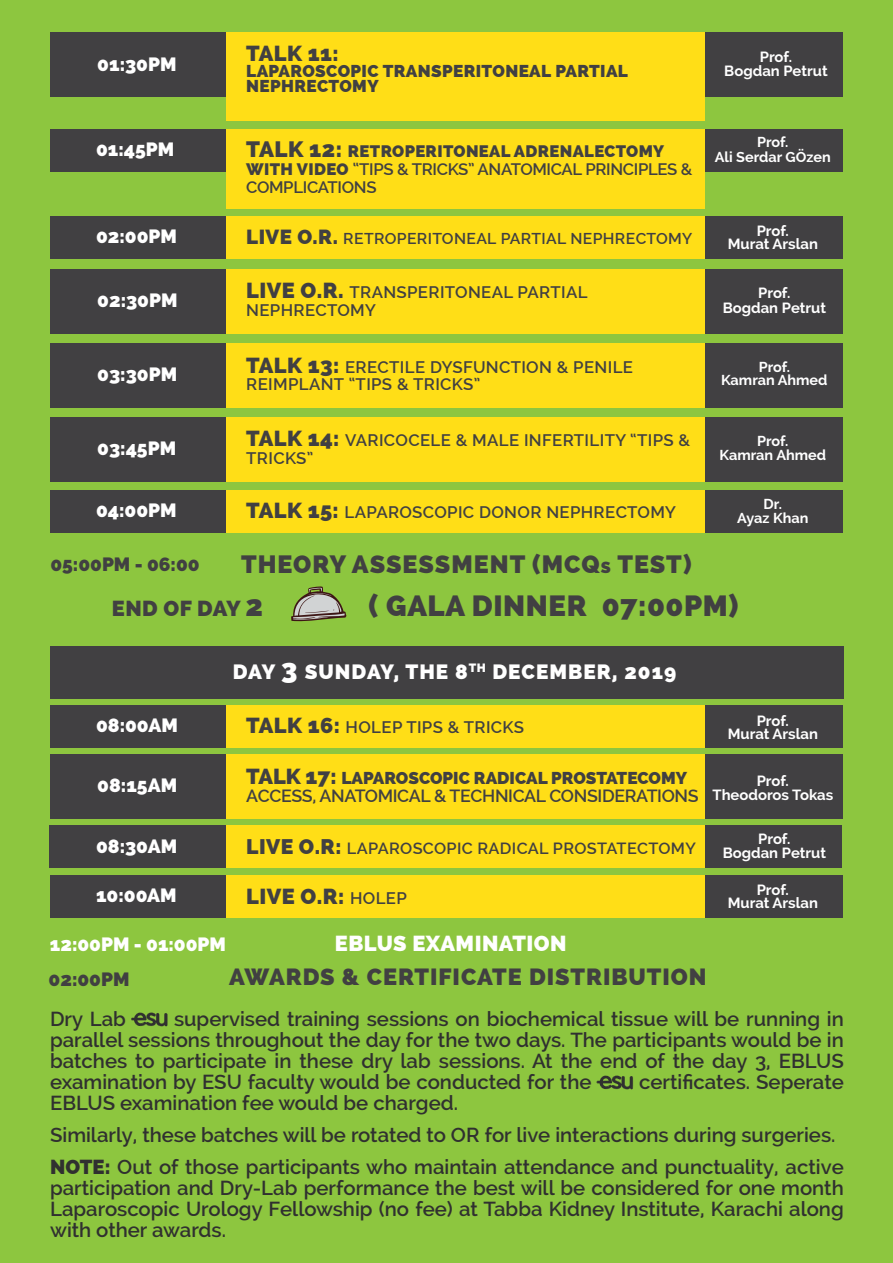
<style>
.page{position:relative;width:893px;height:1263px;background:#8dc63f}
.page>*{position:absolute;margin:0;border:0;box-sizing:border-box;transform-origin:0 0}
.t1{font:800 29.25px "Raleway";letter-spacing:.02em;color:#414042}
.t2{font:800 25.05px "Raleway";letter-spacing:.04em;color:#414042}
.t3{font:800 23.4px "Raleway";letter-spacing:.04em;color:#414042}
.t4{font:800 21.75px "Raleway";letter-spacing:.02em;color:#414042}
.t5{font:800 21.75px "Raleway";letter-spacing:.02em;color:#fff}
.t6{font:800 20.7px "Raleway";letter-spacing:.05em;color:#fff}
.t7{font:600 20.25px/21.1px "Raleway";color:#303030;text-align:justify}
.t8{font:800 19.2px "Raleway";color:#fff}
.t9{font:800 19.2px "Raleway";color:#414042}
.t10{font:600 17.7px "Raleway";letter-spacing:-.02em;color:#414042}
.t11{font:800 17.25px/15.8px "Raleway";letter-spacing:.01em;color:#414042}
.t12{font:600 16.8px/17.4px "Raleway";letter-spacing:.02em;color:#414042}
.t13{font:600 16.65px/17.9px "Raleway";letter-spacing:-.02em;color:#414042}
.t14{font:600 16.2px "Raleway";letter-spacing:.02em;color:#414042}
.t15{font:600 15.75px "Raleway";letter-spacing:.02em;color:#414042}
.t16{font:700 14.85px/13.5px "Raleway";color:#fff;text-align:center}
.t17{font:700 14.4px/13.5px "Raleway";color:#fff;text-align:center}
.s1{font-weight:800;font-size:22.35px}
.s2{font-weight:800}
.s3{font-weight:800;font-size:20.4px}
.s4{font-weight:800;font-size:21.75px}
.s5{font-size:16.2px}
.s6{font-size:29.25px}
.s7{font-size:28.2px}
.s8{font-size:21.75px}
.s9{font-weight:800;font-size:21.15px}
.s10{font-weight:600;font-size:16.8px}
</style>
<div class="page">
<svg style="left:291px;top:586px;width:55px;height:36px"></svg>
<div style="left:50px;top:33px;width:792px;height:64px;background:#414042"></div>
<div style="left:226px;top:33px;width:479px;height:88px;background:#ffde17"></div>
<div style="left:50px;top:269px;width:792px;height:64px;background:#414042"></div>
<div style="left:226px;top:269px;width:479px;height:64px;background:#ffde17"></div>
<div style="left:50px;top:417px;width:792px;height:64px;background:#414042"></div>
<div style="left:226px;top:417px;width:479px;height:64px;background:#ffde17"></div>
<div style="left:50px;top:343px;width:792px;height:64px;background:#414042"></div>
<div style="left:226px;top:343px;width:479px;height:65px;background:#ffde17"></div>
<div style="left:50px;top:129px;width:792px;height:42px;background:#414042"></div>
<div style="left:226px;top:129px;width:479px;height:79px;background:#ffde17"></div>
<div style="left:50px;top:216px;width:792px;height:42px;background:#414042"></div>
<div style="left:226px;top:216px;width:479px;height:42px;background:#ffde17"></div>
<div style="left:50px;top:490px;width:792px;height:42px;background:#414042"></div>
<div style="left:226px;top:490px;width:479px;height:42px;background:#ffde17"></div>
<div style="left:50px;top:705px;width:792px;height:42px;background:#414042"></div>
<div style="left:226px;top:705px;width:479px;height:42px;background:#ffde17"></div>
<div style="left:50px;top:875px;width:792px;height:43px;background:#414042"></div>
<div style="left:226px;top:875px;width:479px;height:43px;background:#ffde17"></div>
<div style="left:50px;top:646px;width:794px;height:53px;background:#414042"></div>
<div style="left:50px;top:754px;width:792px;height:64px;background:#414042"></div>
<div style="left:226px;top:754px;width:479px;height:64px;background:#ffde17"></div>
<div style="left:50px;top:826px;width:792px;height:42px;background:#414042"></div>
<div style="left:226px;top:826px;width:479px;height:42px;background:#ffde17"></div>
<svg style="left:131px;top:1012px;width:37px;height:15px"></svg>
<svg style="left:596px;top:1075px;width:37px;height:15px"></svg>
<p class="t8" style="left:97px;top:53px;width:81px">01:30PM</p>
<p class="t8" style="left:96px;top:138px;width:80px">01:45PM</p>
<p class="t4" style="left:246px;top:41px;width:94px">TALK 11:</p>
<p class="t11" style="left:246px;top:63px;width:383px">LAPAROSCOPIC TRANSPERITONEAL PARTIAL<br>NEPHRECTOMY</p>
<p class="t13" style="left:246px;top:143px;width:448px"><span class="s1">TALK 12:</span> <span class="s2">RETROPERITONEAL ADRENALECTOMY<br>WITH VIDEO</span> “TIPS &amp; TRICKS” ANATOMICAL PRINCIPLES &amp;<br>COMPLICATIONS</p>
<p class="t8" style="left:96px;top:225px;width:82px">02:00PM</p>
<p class="t15" style="left:246px;top:229px;width:448px"><span class="s3">LIVE O.R.</span> RETROPERITONEAL PARTIAL NEPHRECTOMY</p>
<p class="t8" style="left:97px;top:289px;width:82px">02:30PM</p>
<p class="t8" style="left:97px;top:363px;width:81px">03:30PM</p>
<p class="t8" style="left:97px;top:437px;width:80px">03:45PM</p>
<p class="t12" style="left:246px;top:284px;width:343px"><span class="s4">LIVE O.R.</span> TRANSPERITONEAL PARTIAL<br>NEPHRECTOMY</p>
<p class="t12" style="left:246px;top:358px;width:388px"><span class="s4">TALK 13:</span> ERECTILE DYSFUNCTION &amp; PENILE<br>REIMPLANT “TIPS &amp; TRICKS”</p>
<p class="t12" style="left:246px;top:432px;width:446px"><span class="s4">TALK 14:</span> VARICOCELE &amp; MALE INFERTILITY “TIPS &amp;<br>TRICKS”</p>
<p class="t8" style="left:96px;top:499px;width:82px">04:00PM</p>
<p class="t12" style="left:246px;top:504px;width:431px"><span class="s4">TALK 15:</span> LAPAROSCOPIC DONOR NEPHRECTOMY</p>
<p class="t9" style="left:50px;top:553px;width:151px">05:00PM - 06:00</p>
<p class="t2" style="left:241px;top:549px;width:452px">THEORY ASSESSMENT (MCQ<span class="s5">S</span> TEST)</p>
<p class="t16" style="left:724px;top:49px;width:105px;line-height:14.7px">Prof.<br>Bogdan Petrut</p>
<p class="t17" style="left:715px;top:135px;width:117px;line-height:14.7px">Prof.<br>Ali Serdar GÖzen</p>
<p class="t16" style="left:728px;top:224px;width:92px">Prof.<br>Murat Arslan</p>
<p class="t16" style="left:723px;top:286px;width:105px;line-height:14.7px">Prof.<br>Bogdan Petrut</p>
<p class="t17" style="left:721px;top:360px;width:108px">Prof.<br>Kamran Ahmed</p>
<p class="t17" style="left:720px;top:435px;width:108px">Prof.<br>Kamran Ahmed</p>
<p class="t17" style="left:737px;top:497px;width:73px">Dr.<br>Ayaz Khan</p>
<p class="t4" style="left:112px;top:596px;width:153px">END OF DAY <span class="s6">2</span></p>
<h1 class="t1" style="left:369px;top:589px;width:371px">( GALA DINNER 07:00PM)</h1>
<p class="t6" style="left:233px;top:659px;width:445px">DAY <span class="s7">3</span> SUNDAY, THE 8<sup>TH</sup> DECEMBER, 2019</p>
<p class="t8" style="left:96px;top:714px;width:83px">08:00AM</p>
<p class="t12" style="left:246px;top:719px;width:279px"><span class="s4">TALK 16:</span> HOLEP TIPS &amp; TRICKS</p>
<p class="t8" style="left:97px;top:775px;width:82px">08:15AM</p>
<p class="t11" style="left:246px;top:770px;width:442px"><span class="s8">TALK 17:</span> LAPAROSCOPIC RADICAL PROSTATECOMY</p>
<p class="t10" style="left:246px;top:786px;width:454px">ACCESS, ANATOMICAL &amp; TECHNICAL CONSIDERATIONS</p>
<p class="t8" style="left:96px;top:835px;width:83px">08:30AM</p>
<p class="t14" style="left:246px;top:839px;width:451px"><span class="s9">LIVE O.R:</span> LAPAROSCOPIC RADICAL PROSTATECTOMY</p>
<p class="t8" style="left:96px;top:884px;width:82px">10:00AM</p>
<p class="t4" style="left:246px;top:883px;width:162px">LIVE O.R: <span class="s10">HOLEP</span></p>
<p class="t16" style="left:728px;top:714px;width:92px">Prof.<br>Murat Arslan</p>
<p class="t16" style="left:712px;top:774px;width:122px">Prof.<br>Theodoros Tokas</p>
<p class="t16" style="left:723px;top:831px;width:105px;line-height:14.7px">Prof.<br>Bogdan Petrut</p>
<p class="t16" style="left:728px;top:883px;width:92px">Prof.<br>Murat Arslan</p>
<p class="t8" style="left:50px;top:933px;width:178px">12:00PM - 01:00PM</p>
<p class="t5" style="left:335px;top:930px;width:233px">EBLUS EXAMINATION</p>
<p class="t9" style="left:49px;top:968px;width:82px">02:00PM</p>
<p class="t3" style="left:229px;top:963px;width:479px">AWARDS &amp; CERTIFICATE DISTRIBUTION</p>
<p class="t7" style="left:50px;top:1008px;width:795px;text-indent:124px">supervised training sessions on biochemical tissue will be running in parallel sessions throughout the day for the two days. The participants would be in batches to participate in these dry lab sessions. At the end of the day 3, EBLUS examination by ESU faculty would be conducted for the</p>
<p class="t7" style="left:50px;top:1008px;width:77px">Dry Lab</p>
<p class="t7" style="left:639px;top:1071px;width:206px">certificates. Seperate</p>
<p class="t7" style="left:50px;top:1087px;width:795px;line-height:31.8px;text-align:left">EBLUS examination fee would be charged.<br>Similarly, these batches will be rotated to OR for live interactions during surgeries.<br><span class="s2">NOTE:</span> Out of those participants who maintain attendance and punctuality, active</p>
<p class="t7" style="left:50px;top:1177px;width:795px">participation and Dry-Lab performance the best will be considered for one month Laparoscopic Urology Fellowship (no fee) at Tabba Kidney Institute, Karachi along with other awards.</p>
</div>
